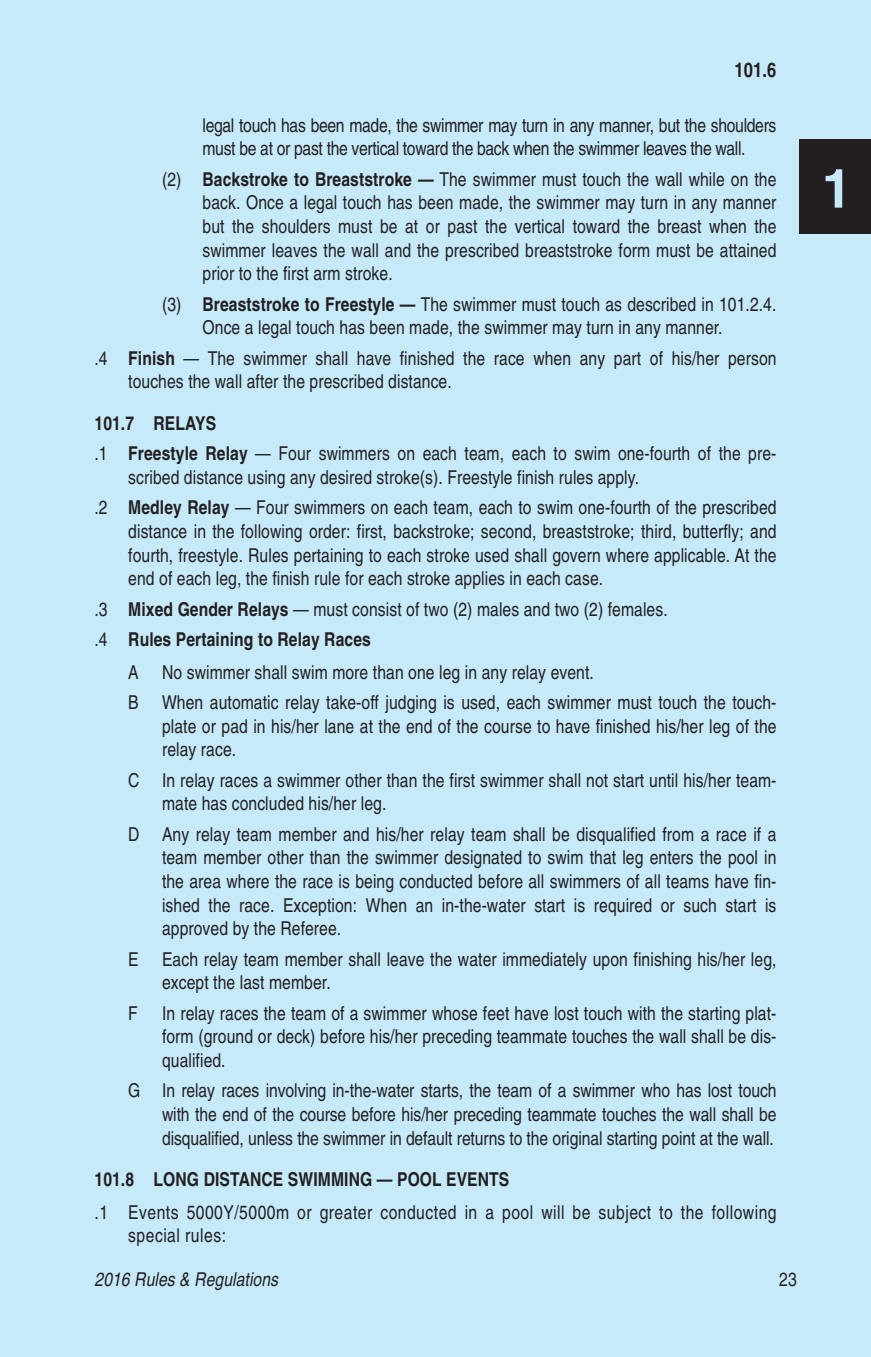
<style>
.page{position:relative;width:871px;height:1357px;background:#c6eafa}
.page>*{position:absolute;margin:0;border:0;box-sizing:border-box;transform-origin:0 0}
.t1{font:700 54px "Helvetica";color:#c6eafa}
.t2{font:700 condensed 20.25px "Helvetica";color:#231f20}
.IND_2_no_ledein{font:condensed 19.12px/23.6px "Helvetica";letter-spacing:.005em;color:#231f20;text-align:justify}
.ARTICLE__number_not{font:condensed 19.12px/23.6px "Helvetica";letter-spacing:.005em;color:#231f20}
.IND_3_ledein{font:condensed 19.12px/23.6px "Helvetica";letter-spacing:.005em;color:#231f20;text-align:justify}
.IND_3_ledein-2{font:condensed 19.12px/23.6px "Helvetica";letter-spacing:-.015em;color:#231f20}
.IND_1_ledein{font:condensed 19.12px/23.6px "Helvetica";letter-spacing:.025em;color:#231f20}
.ARTICLE__number_not-2{font:700 condensed 19.12px "Helvetica";letter-spacing:.005em;color:#231f20}
.t3{font:italic condensed 19.12px "Helvetica";letter-spacing:.005em;color:#231f20}
.s1{font-weight:700}
.s2{font-weight:400}
</style>
<div class="page">
<div style="left:799px;top:140px;width:72px;height:94px;background:#231f20"></div>
<p class="t2" style="left:734px;top:57px;width:43px">101.6</p>
<p class="IND_3_ledein-2" style="left:202px;top:113px;width:575px">legal touch has been made, the swimmer may turn in any manner, but the shoulders must be at or past the vertical toward the back when the swimmer leaves the wall.</p>
<p class="IND_3_ledein" style="left:202px;top:167px;width:575px;text-indent:-40px">(2) <span class="s1">Backstroke to Breaststroke —</span> The swimmer must touch the wall while on the back. Once a legal touch has been made, the swimmer may turn in any manner but the shoulders must be at or past the vertical toward the breast when the swimmer leaves the wall and the prescribed breaststroke form must be attained prior to the first arm stroke.</p>
<p class="IND_3_ledein" style="left:202px;top:292px;width:575px;text-indent:-40px">(3) <span class="s1">Breaststroke to Freestyle —</span> The swimmer must touch as described in 101.2.4.<br>Once a legal touch has been made, the swimmer may turn in any manner.</p>
<p class="ARTICLE__number_not" style="left:128px;top:346px;width:650px;text-indent:-34px">.4 <span class="s1">Finish</span> — The swimmer shall have finished the race when any part of his/her person touches the wall after the prescribed distance.</p>
<p class="ARTICLE__number_not-2" style="left:94px;top:412px;width:123px">101.7 RELAYS</p>
<p class="ARTICLE__number_not" style="left:128px;top:442px;width:649px;text-indent:-34px">.1 <span class="s1">Freestyle Relay</span> — Four swimmers on each team, each to swim one-fourth of the pre&shy;scribed distance using any desired stroke(s). Freestyle finish rules apply.</p>
<p class="ARTICLE__number_not" style="left:128px;top:496px;width:650px;text-align:justify;text-indent:-34px">.2 <span class="s1">Medley Relay</span> — Four swimmers on each team, each to swim one-fourth of the prescribed distance in the following order: first, backstroke; second, breaststroke; third, butterfly; and fourth, freestyle. Rules pertaining to each stroke used shall govern where applicable. At the end of each leg, the finish rule for each stroke applies in each case.</p>
<p class="ARTICLE__number_not" style="left:94px;top:597px;width:575px">.3 <span class="s1">Mixed Gender Relays</span> — must consist of two (2) males and two (2) females.</p>
<p class="ARTICLE__number_not-2" style="left:94px;top:628px;width:278px"><span class="s2">.4</span> Rules Pertaining to Relay Races</p>
<p class="IND_2_no_ledein" style="left:128px;top:660px;width:467px">A No swimmer shall swim more than one leg in any relay event.</p>
<p class="IND_2_no_ledein" style="left:162px;top:690px;width:616px;text-indent:-34px">B When automatic relay take-off judging is used, each swimmer must touch the touch&shy;plate or pad in his/her lane at the end of the course to have finished his/her leg of the relay race.</p>
<p class="IND_2_no_ledein" style="left:162px;top:768px;width:616px;text-indent:-34px">C In relay races a swimmer other than the first swimmer shall not start until his/her team&shy;mate has concluded his/her leg.</p>
<p class="IND_2_no_ledein" style="left:162px;top:822px;width:616px;text-indent:-34px">D Any relay team member and his/her relay team shall be disqualified from a race if a team member other than the swimmer designated to swim that leg enters the pool in the area where the race is being conducted before all swimmers of all teams have fin&shy;ished the race. Exception: When an in-the-water start is required or such start is approved by the Referee.</p>
<p class="IND_2_no_ledein" style="left:162px;top:947px;width:616px;text-indent:-34px">E Each relay team member shall leave the water immediately upon finishing his/her leg, except the last member.</p>
<p class="IND_2_no_ledein" style="left:128px;top:1001px;width:11px">F</p>
<p class="IND_2_no_ledein" style="left:162px;top:1001px;width:616px">In relay races the team of a swimmer whose feet have lost touch with the starting plat&shy;form (ground or deck) before his/her preceding teammate touches the wall shall be dis&shy;qualified.</p>
<p class="IND_2_no_ledein" style="left:162px;top:1078px;width:616px;text-indent:-34px">G In relay races involving in-the-water starts, the team of a swimmer who has lost touch with the end of the course before his/her preceding teammate touches the wall shall be disqualified, unless the swimmer in default returns to the original starting point at the wall.</p>
<p class="ARTICLE__number_not-2" style="left:95px;top:1168px;width:416px">101.8 LONG DISTANCE SWIMMING — POOL EVENTS</p>
<p class="IND_1_ledein" style="left:128px;top:1200px;width:650px;text-indent:-34px">.1 Events 5000Y/5000m or greater conducted in a pool will be subject to the following special rules:</p>
<p class="t3" style="left:94px;top:1268px;width:185px">2016 Rules &amp; Regulations</p>
<p class="IND_2_no_ledein" style="left:779px;top:1268px;width:19px">23</p>
<h1 class="t1" style="left:822px;top:156px;width:32px">1</h1>
</div>
